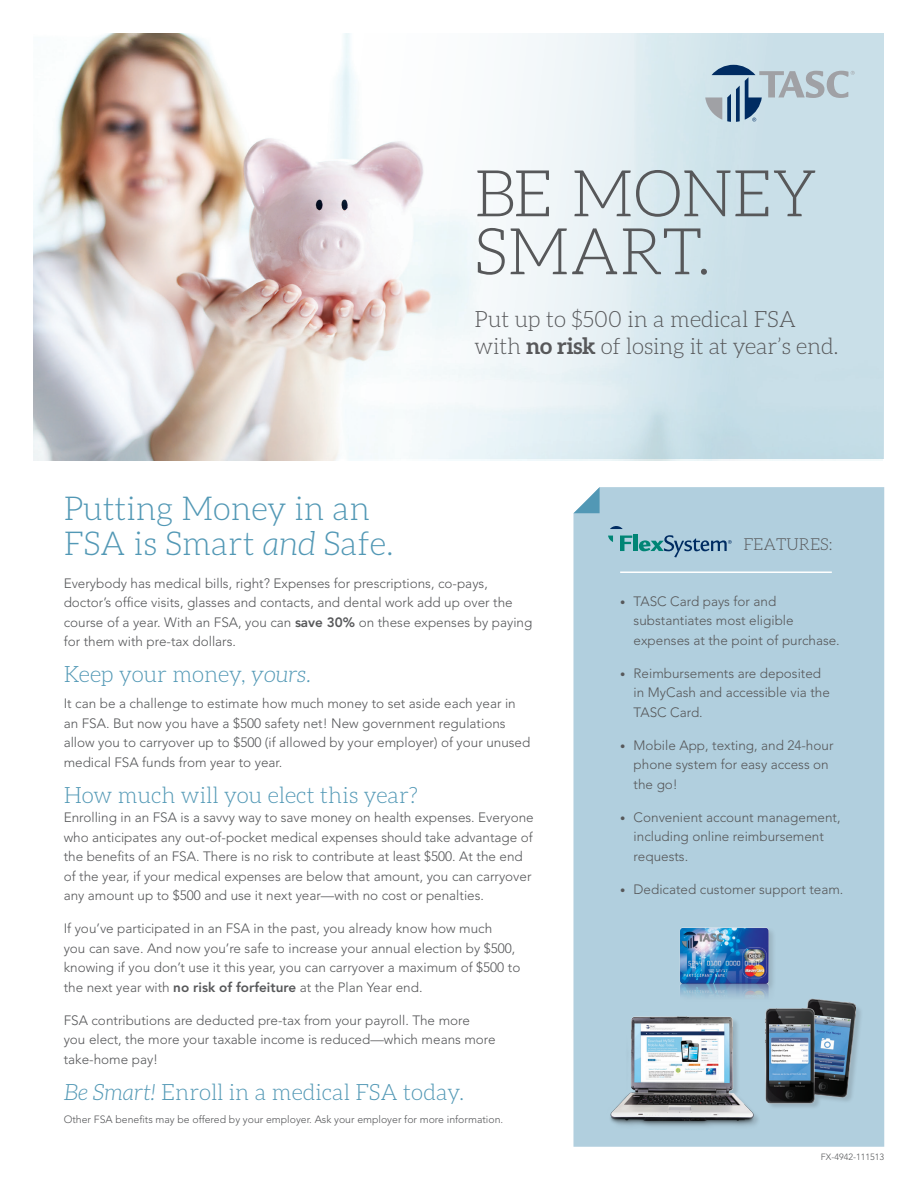
<style>
.page{position:relative;width:918px;height:1188px;background:#fff}
.page>*{position:absolute;margin:0;border:0;box-sizing:border-box;transform-origin:0 0}
.t1{font:300 64.65px/58.1px "Aleo";letter-spacing:-.02em;color:#57585a}
.t2{font:300 33px/34.5px "Aleo";color:#5298b5}
.t3{font:300 22.5px "Aleo";color:#5298b5}
.t4{font:300 22.5px/27px "Aleo";color:#57585a}
.t5{font:300 16.5px "Aleo";color:#57585a}
.t6{font:300 13.5px/19.5px "Avenir";color:#57585a}
.t7{font:300 10.5px "Avenir";color:#57585a}
.t8{font:300 9px "Avenir";color:#57585a}
.s1{font-weight:700}
.s2{font-style:italic}
.s3{font-weight:800}
.s4{font-size:10.5px}
</style>
<div class="page">
<img style="left:34px;top:34px;width:848px;height:426px">
<svg style="left:276px;top:34px;width:608px;height:425px"></svg>
<div style="left:573px;top:487px;width:311px;height:660px;background:#b1cfde"></div>
<div style="left:766px;top:1000px;width:97px;height:110px;background:#231f20;opacity:.15"></div>
<img style="left:765px;top:997px;width:90px;height:109px">
<div style="left:612px;top:1017px;width:149px;height:115px;background:#b1cfde"></div>
<img style="left:599px;top:1011px;width:159px;height:117px">
<img style="left:671px;top:923px;width:107px;height:100px">
<svg style="left:573px;top:487px;width:27px;height:26px"></svg>
<svg style="left:705px;top:65px;width:150px;height:57px"></svg>
<hr style="left:620px;top:572px;width:212px;height:1px;background:#fff">
<svg style="left:610px;top:526px;width:13px;height:3px"></svg>
<svg style="left:608px;top:536px;width:5px;height:6px"></svg>
<svg style="left:620px;top:536px;width:12px;height:15px"></svg>
<hr style="left:633px;top:534px;width:4px;height:17px;background:#008575">
<svg style="left:639px;top:535px;width:93px;height:22px"></svg>
<h1 class="t1" style="left:474px;top:164px;width:344px">Be money sma</h1>
<h1 class="t1" style="left:620px;top:222px;width:93px">rt.</h1>
<h3 class="t4" style="left:475px;top:306px;width:365px">Put up to $500 in a medical FSA with <span class="s1">no risk</span> of losing it at year’s end.</h3>
<h2 class="t2" style="left:64px;top:491px;width:331px">Putting Money in an<br>FSA is Smart <span class="s2">and</span> Safe.</h2>
<p class="t6" style="left:64px;top:573px;width:470px">Everybody has medical bills, right? Expenses for prescriptions, co-pays, doctor’s office visits, glasses and contacts, and dental work add up over the course of a year. With an FSA, you can <span class="s3">save 30%</span> on these expenses by paying for them with pre-tax dollars.</p>
<h3 class="t3" style="left:64px;top:662px;width:249px">Keep your money, <span class="s2">yours.</span></h3>
<p class="t6" style="left:64px;top:694px;width:468px">It can be a challenge to estimate how much money to set aside each year in an FSA. But now you have a $500 safety net! New government regulations allow you to carryover up to $500 (if allowed by your employer) of your unused medical FSA funds from year to year.</p>
<h3 class="t3" style="left:64px;top:783px;width:356px">How much will you elect this year?</h3>
<p class="t6" style="left:64px;top:808px;width:472px">Enrolling in an FSA is a savvy way to save money on health expenses. Everyone who anticipates any out-of-pocket medical expenses should take advantage of the benefits of an FSA. There is no risk to contribute at least $500. At the end of the year, if your medical expenses are below that amount, you can carryover any amount up to $500 and use it next year—with no cost or penalties.</p>
<p class="t6" style="left:64px;top:919px;width:458px">If you’ve participated in an FSA in the past, you already know how much<br>you can save. And now you’re safe to increase your annual election by $500, knowing if you don’t use it this year, you can carryover a maximum of $500 to the next year with <span class="s3">no risk of forfeiture</span> at the Plan Year end.</p>
<p class="t6" style="left:64px;top:1010px;width:434px">FSA contributions are deducted pre-tax from your payroll. The more<br>you elect, the more your taxable income is reduced—which means more take-home pay!</p>
<h3 class="t3" style="left:64px;top:1080px;width:402px"><span class="s2">Be Smart!</span> Enroll in a medical FSA today.</h3>
<p class="t7" style="left:64px;top:1113px;width:441px">Other FSA benefits may be offered by your employer. Ask your employer for more information.</p>
<p class="t5" style="left:743px;top:536px;width:91px">Features :</p>
<p class="t6" style="left:634px;top:591px;width:208px;text-indent:-13px"><span class="s4">•</span> TASC Card pays for and substantiates most eligible expenses at the point of purchase.</p>
<p class="t6" style="left:634px;top:663px;width:198px;text-indent:-13px"><span class="s4">•</span> Reimbursements are deposited in MyCash and accessible via the<br>TASC Card.</p>
<p class="t6" style="left:634px;top:735px;width:201px;text-indent:-13px"><span class="s4">•</span> Mobile App, texting, and 24-hour phone system for easy access on the go!</p>
<p class="t6" style="left:634px;top:807px;width:208px;text-indent:-13px"><span class="s4">•</span> Convenient account management, including online reimbursement requests.</p>
<p class="t6" style="left:620px;top:879px;width:225px"><span class="s4">•</span> Dedicated customer support team.</p>
<p class="t8" style="left:821px;top:1152px;width:65px">FX-4942-111513</p>
</div>
